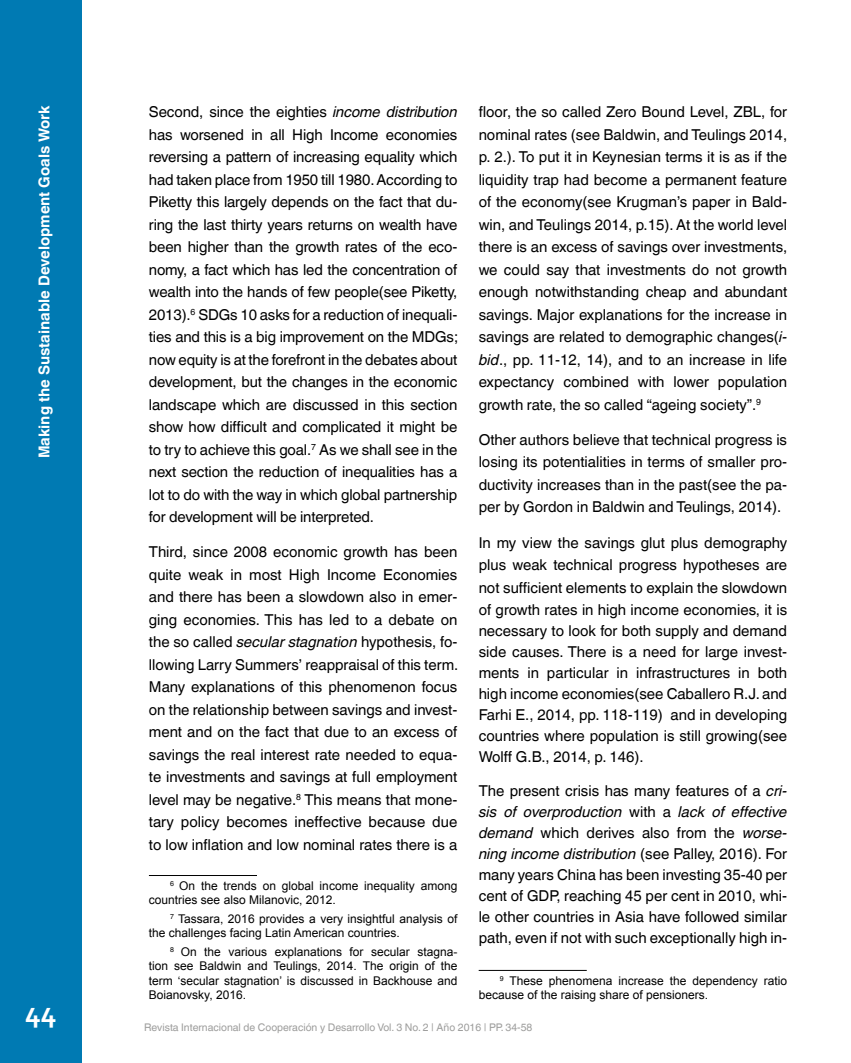
<style>
.page{position:relative;width:851px;height:1063px;background:#fff}
.page>*{position:absolute;margin:0;border:0;box-sizing:border-box;transform-origin:0 0}
.t1{font:700 30px "Corbel";color:#fff}
.t2{font:15px/22.5px "Helvetica World";color:#000;text-align:justify}
.t3{font:700 15px "Helvetica World";color:#fff}
.t4{font:12px/14.4px "Arial";color:#000}
.t5{font:10.5px "Helvetica World";color:#9d9d9c}
.s1{font-style:italic}
</style>
<div class="page">
<div style="left:0;top:0;width:82px;height:1063px;background:#007ab3"></div>
<hr style="left:149px;top:875px;width:108px;height:1px;background:#000">
<hr style="left:478px;top:970px;width:108px;height:1px;background:#000">
<p class="t3" style="left:36px;top:458px;width:355px;rotate:-90deg">Making the Sustainable Development Goals Work</p>
<p class="t2" style="left:149px;top:101px;width:311px">Second, since the eighties <span class="s1">income distribution </span>has worsened in all High Income economies reversing a pattern of increasing equality which had taken place from 1950 till 1980. According to Piketty this largely depends on the fact that du&shy;ring the last thirty years returns on wealth have been higher than the growth rates of the eco&shy;nomy, a fact which has led the concentration of wealth into the hands of few people(see Piketty, 2013).<sup>6</sup> SDGs 10 asks for a reduction of inequali&shy;ties and this is a big improvement on the MDGs; now equity is at the forefront in the debates about development, but the changes in the economic landscape which are discussed in this section show how difficult and complicated it might be to try to achieve this goal.<sup>7</sup> As we shall see in the next section the reduction of inequalities has a lot to do with the way in which global partnership for development will be interpreted.</p>
<p class="t2" style="left:149px;top:541px;width:311px">Third, since 2008 economic growth has been quite weak in most High Income Economies and there has been a slowdown also in emer&shy;ging economies. This has led to a debate on the so called <span class="s1">secular stagnation</span> hypothesis, fo&shy;llowing Larry Summers’ reappraisal of this term.<br>Many explanations of this phenomenon focus on the relationship between savings and invest&shy;ment and on the fact that due to an excess of savings the real interest rate needed to equa&shy;te investments and savings at full employment level may be negative.<sup>8</sup> This means that mone&shy;tary policy becomes ineffective because due to low inflation and low nominal rates there is a</p>
<p class="t4" style="left:149px;top:879px;width:310px;text-indent:21px"><sup>6</sup> On the trends on global income inequality among countries see also Milanovic, 2012.</p>
<p class="t4" style="left:149px;top:912px;width:310px;text-indent:21px"><sup>7</sup> Tassara, 2016 provides a very insightful analysis of the challenges facing Latin American countries.</p>
<p class="t4" style="left:149px;top:945px;width:310px;text-align:justify;text-indent:21px"><sup>8</sup> On the various explanations for secular stagna&shy;tion see Baldwin and Teulings, 2014. The origin of the term ‘secular stagnation’ is discussed in Backhouse and Boianovsky, 2016.</p>
<p class="t2" style="left:478px;top:101px;width:310px">floor, the so called Zero Bound Level, ZBL, for nominal rates (see Baldwin, and Teulings 2014, p. 2.). To put it in Keynesian terms it is as if the liquidity trap had become a permanent feature of the economy(see Krugman’s paper in Bald&shy;win, and Teulings 2014, p.15). At the world level there is an excess of savings over investments, we could say that investments do not growth enough notwithstanding cheap and abundant savings. Major explanations for the increase in savings are related to demographic changes(<span class="s1">i&shy;bid</span>., pp. 11-12, 14), and to an increase in life expectancy combined with lower population growth rate, the so called “ageing society”.<sup>9</sup></p>
<p class="t2" style="left:478px;top:428px;width:310px">Other authors believe that technical progress is losing its potentialities in terms of smaller pro&shy;ductivity increases than in the past(see the pa&shy;per by Gordon in Baldwin and Teulings, 2014).</p>
<p class="t2" style="left:478px;top:531px;width:310px">In my view the savings glut plus demography plus weak technical progress hypotheses are not sufficient elements to explain the slowdown of growth rates in high income economies, it is</p>
<p class="t2" style="left:478px;top:620px;width:310px;line-height:21px">necessary to look for both supply and demand side causes. There is a need for large invest&shy;ments in particular in infrastructures in both high income economies(see Caballero R.J. and Farhi E., 2014, pp. 118-119) and in developing countries where population is still growing(see Wolff G.B., 2014, p. 146).</p>
<p class="t2" style="left:478px;top:780px;width:310px;line-height:21px">The present crisis has many features of a <span class="s1">cri&shy;sis of overproduction</span> with a <span class="s1">lack of effective demand</span> which derives also from the <span class="s1">worse&shy;ning income distribution</span> (see Palley, 2016). For many years China has been investing 35-40 per cent of GDP, reaching 45 per cent in 2010, whi&shy;le other countries in Asia have followed similar path, even if not with such exceptionally high in-</p>
<p class="t4" style="left:478px;top:974px;width:310px;text-indent:21px"><sup>9</sup> These phenomena increase the dependency ratio because of the raising share of pensioners.</p>
<h1 class="t1" style="left:25px;top:994px;width:33px">44</h1>
<p class="t5" style="left:144px;top:1021px;width:389px">Revista Internacional de Cooperación y Desarrollo Vol. 3 No. 2 | Año 2016 | PP. 34-58</p>
</div>
